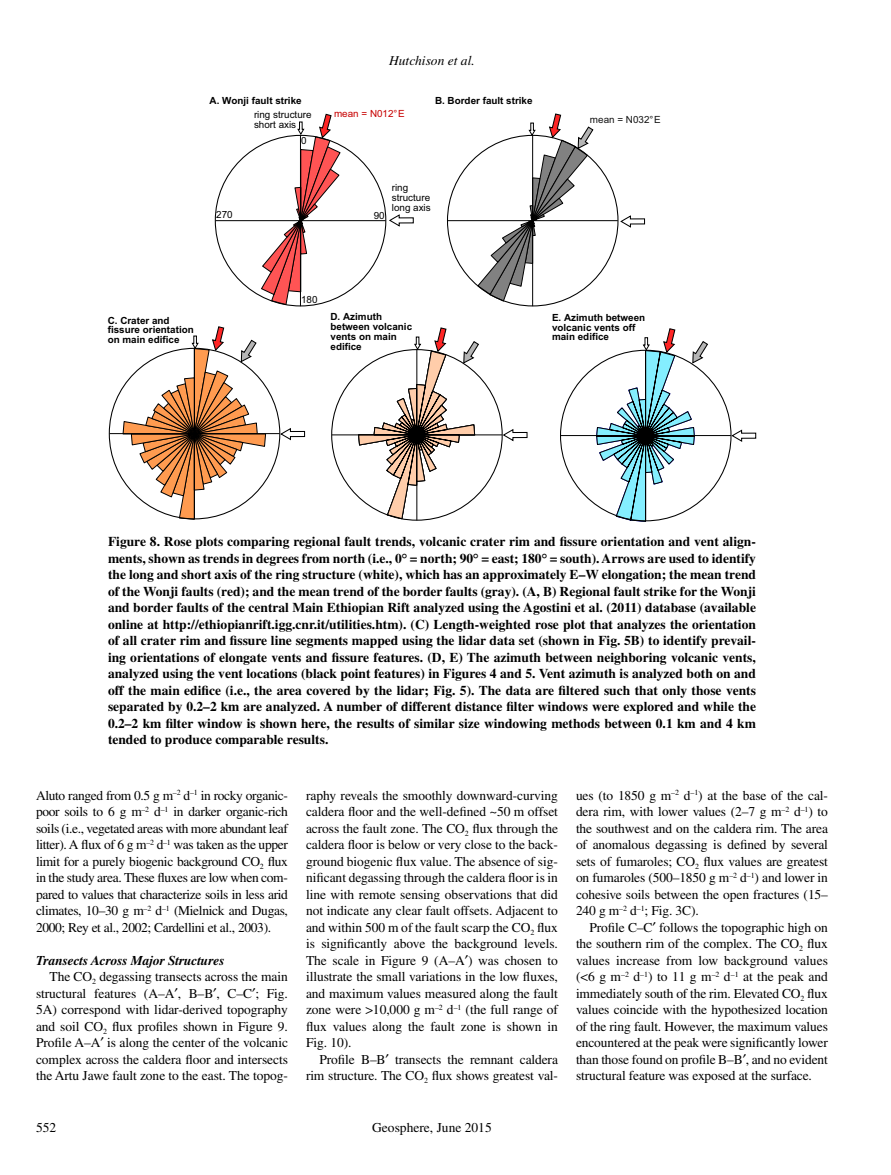
<style>
.page{position:relative;width:891px;height:1175px;background:#fff}
.page>*{position:absolute;margin:0;border:0;box-sizing:border-box;transform-origin:0 0}
.geosphere___body_tex{font:13.5px/16.5px "Times";letter-spacing:-.01em;color:#000;text-align:justify}
.geosphere___figure_c{font:700 13.5px/16.5px "Times";color:#000;text-align:justify}
.geosphere___Head_3{font:italic 700 13.5px "Times";letter-spacing:-.01em;color:#000}
.t1{font:italic 13.5px "Times";color:#000}
.t2{font:700 9.9px/9.9px "Arial";color:#000}
.t3{font:9.9px/9.9px "Arial";color:#000}
.t4{font:9.9px "Arial";color:#c70000}
.t5{font:9.9px "Arial";color:#131313}
.s1{font-family:"Times New Roman"}
</style>
<div class="page">
<svg style="left:261px;top:113px;width:80px;height:192px"></svg>
<hr style="left:332px;top:434px;width:170px;height:1px;background:#000">
<hr style="left:561px;top:435px;width:170px;height:1px;background:#000">
<hr style="left:216px;top:220px;width:170px;height:1px;background:#000">
<hr style="left:300px;top:135px;width:1px;height:171px;background:#000">
<hr style="left:110px;top:433px;width:170px;height:1px;background:#000">
<svg style="left:730px;top:428px;width:26px;height:15px"></svg>
<svg style="left:279px;top:427px;width:27px;height:14px"></svg>
<svg style="left:358px;top:113px;width:351px;height:409px"></svg>
<svg style="left:123px;top:326px;width:143px;height:193px"></svg>
<p class="t2" style="left:210px;top:95px;width:94px">A. Wonji fault strike</p>
<p class="t1" style="left:389px;top:53px;width:87px">Hutchison et al.</p>
<p class="t2" style="left:435px;top:96px;width:99px">B. Border fault strike</p>
<p class="t3" style="left:216px;top:210px;width:18px">270</p>
<p class="t4" style="left:334px;top:107px;width:72px">mean = N012°E</p>
<p class="t3" style="left:254px;top:109px;width:59px">ring structure short axis</p>
<p class="t5" style="left:590px;top:113px;width:72px">mean = N032°E</p>
<p class="t3" style="left:301px;top:135px;width:7px">0</p>
<p class="t3" style="left:392px;top:183px;width:40px">ring structure long axis</p>
<p class="t3" style="left:374px;top:211px;width:12px">90</p>
<p class="t2" style="left:108px;top:315px;width:88px">C. Crater and fissure orientation on main edifice</p>
<p class="t3" style="left:301px;top:294px;width:18px">180</p>
<p class="t2" style="left:331px;top:312px;width:83px">D. Azimuth between volcanic vents on main edifice</p>
<p class="t2" style="left:552px;top:312px;width:95px">E. Azimuth between volcanic vents off main edifice</p>
<p class="geosphere___figure_c" style="left:108px;top:533px;width:650px">Figure 8. Rose plots comparing regional fault trends, volcanic crater rim and fissure orientation and vent align&shy;ments, shown as trends in degrees from north (i.e., 0<span class="s1">°</span> = north; 90<span class="s1">°</span> = east; 180<span class="s1">°</span> = south). Arrows are used to identify the long and short axis of the ring structure (white), which has an approximately E–W elongation; the mean trend of the Wonji faults (red); and the mean trend of the border faults (gray). (A, B) Regional fault strike for the Wonji and border faults of the central Main Ethiopian Rift analyzed using the Agostini et al. (2011) database (available online at http://ethiopianrift.igg.cnr.it/utilities.htm). (C) Length-weighted rose plot that analyzes the orientation of all crater rim and fissure line segments mapped using the lidar data set (shown in Fig. 5B) to identify prevail&shy;ing orientations of elongate vents and fissure features. (D, E) The azimuth between neighboring volcanic vents, analyzed using the vent locations (black point features) in Figures 4 and 5. Vent azimuth is analyzed both on and off the main edifice (i.e., the area covered by the lidar; Fig. 5). The data are filtered such that only those vents separated by 0.2–2 km are analyzed. A number of different distance filter windows were explored and while the 0.2–2 km filter window is shown here, the results of similar size windowing methods between 0.1 km and 4 km tended to produce comparable results.</p>
<p class="geosphere___body_tex" style="left:36px;top:787px;width:254px">Aluto ranged from 0.5 g m<sup>–2</sup> d<sup>–1</sup> in rocky organic&shy;poor soils to 6 g m<sup>–2</sup> d<sup>–1</sup> in darker organic-rich soils (i.e., vegetated areas with more abundant leaf litter). A flux of 6 g m<sup>–2</sup> d<sup>–1</sup> was taken as the upper limit for a purely biogenic background CO<sub>2</sub> flux in the study area. These fluxes are low when com&shy;pared to values that characterize soils in less arid climates, 10–30 g m<sup>–2</sup> d<sup>–1</sup> (Mielnick and Dugas, 2000; Rey et al., 2002; Cardellini et al., 2003).</p>
<p class="geosphere___Head_3" style="left:36px;top:952px;width:190px">Transects Across Major Structures</p>
<p class="geosphere___body_tex" style="left:36px;top:968px;width:254px;text-indent:14px">The CO<sub>2</sub> degassing transects across the main structural features (A–A , B–B , C–C ; Fig.<br>5A) correspond with lidar-derived topography and soil CO<sub>2</sub> flux profiles shown in Figure 9.<br>Profile A–A is along the center of the volcanic complex across the caldera floor and intersects the Artu Jawe fault zone to the east. The topog-</p>
<p class="geosphere___body_tex" style="left:306px;top:787px;width:254px">raphy reveals the smoothly downward-curving caldera floor and the well-defined ~50 m offset across the fault zone. The CO<sub>2</sub> flux through the caldera floor is below or very close to the back&shy;ground biogenic flux value. The absence of sig&shy;nificant degassing through the caldera floor is in line with remote sensing observations that did not indicate any clear fault offsets. Adjacent to and within 500 m of the fault scarp the CO<sub>2</sub> flux is significantly above the background levels.<br>The scale in Figure 9 (A–A ) was chosen to illustrate the small variations in the low fluxes, and maximum values measured along the fault zone were &gt;10,000 g m<sup>–2</sup> d<sup>–1</sup> (the full range of flux values along the fault zone is shown in Fig. 10).</p>
<p class="geosphere___body_tex" style="left:306px;top:1051px;width:254px;text-align:right">Profile B–B transects the remnant caldera rim structure. The CO<sub>2</sub> flux shows greatest val-</p>
<p class="geosphere___body_tex" style="left:36px;top:1118px;width:22px">552</p>
<p class="geosphere___body_tex" style="left:372px;top:1118px;width:121px">Geosphere, June 2015</p>
<p class="geosphere___body_tex" style="left:576px;top:787px;width:254px">ues (to 1850 g m<sup>–2</sup> d<sup>–1</sup>) at the base of the cal&shy;dera rim, with lower values (2–7 g m<sup>–2</sup> d<sup>–1</sup>) to the southwest and on the caldera rim. The area of anomalous degassing is defined by several sets of fumaroles; CO<sub>2</sub> flux values are greatest on fumaroles (500–1850 g m<sup>–2</sup> d<sup>–1</sup>) and lower in cohesive soils between the open fractures (15– 240 g m<sup>–2</sup> d<sup>–1</sup>; Fig. 3C).</p>
<p class="geosphere___body_tex" style="left:576px;top:919px;width:254px;text-indent:14px">Profile C–C follows the topographic high on the southern rim of the complex. The CO<sub>2</sub> flux values increase from low background values (&lt;6 g m<sup>–2</sup> d<sup>–1</sup>) to 11 g m<sup>–2</sup> d<sup>–1</sup> at the peak and immediately south of the rim. Elevated CO<sub>2</sub> flux values coincide with the hypothesized location of the ring fault. However, the maximum values encountered at the peak were significantly lower than those found on profile B–B , and no evident structural feature was exposed at the surface.</p>
</div>
